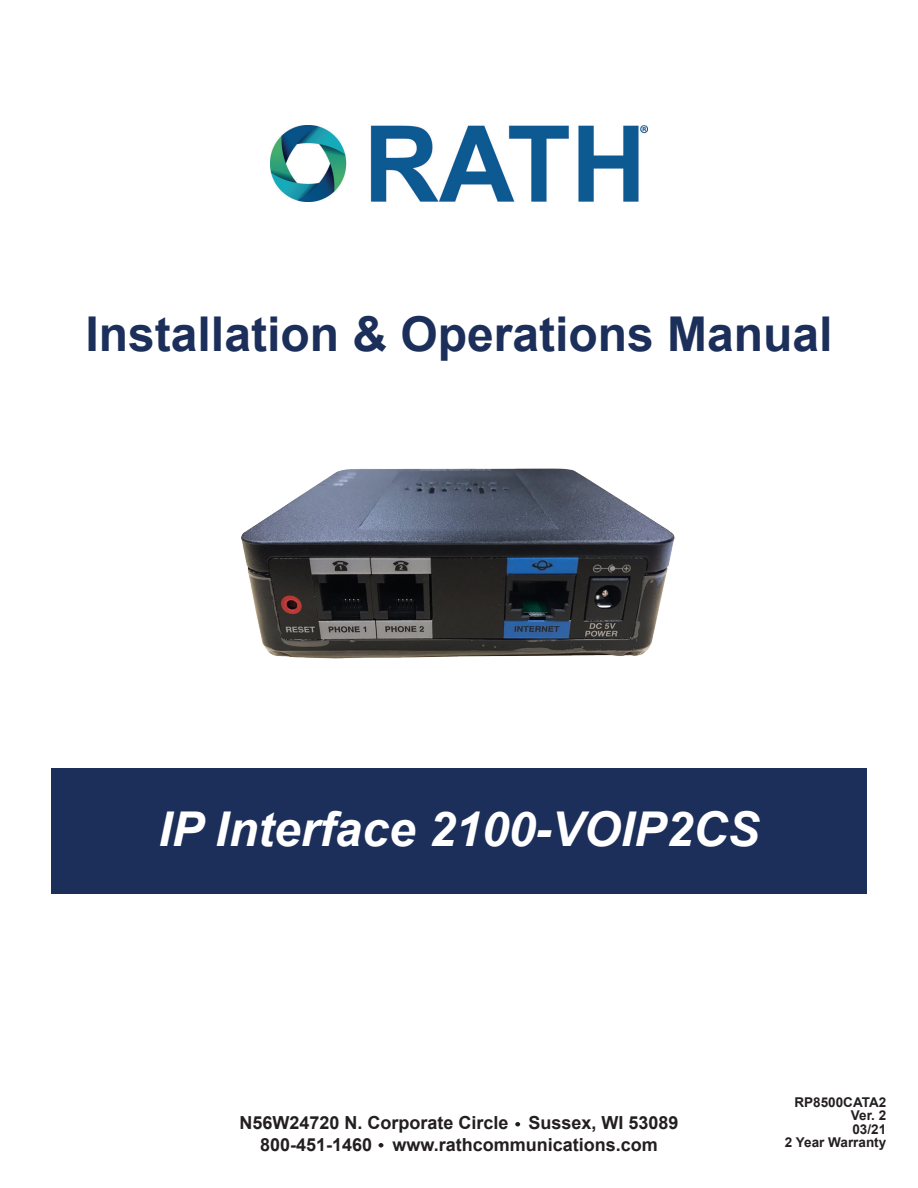
<style>
.page{position:relative;width:918px;height:1188px;background:#fff}
.page>*{position:absolute;margin:0;border:0;box-sizing:border-box;transform-origin:0 0}
.t1{font:700 48px "Arial";color:#1c2f5a}
.t2{font:italic 700 48px "Arial";color:#fff}
.t3{font:700 18px "Arial";color:#231f20}
.t4{font:700 13.5px/13.5px "Arial";color:#231f20;text-align:right}
</style>
<div class="page">
<div style="left:51px;top:769px;width:816px;height:125px;background:#1c2f5a"></div>
<img style="left:271px;top:126px;width:376px;height:75px">
<svg style="left:515px;top:1122px;width:5px;height:4px"></svg>
<svg style="left:379px;top:1143px;width:4px;height:4px"></svg>
<img style="left:241px;top:468px;width:434px;height:191px">
<p class="t1" style="left:86px;top:302px;width:748px">Installation &amp; Operations Manual</p>
<p class="t2" style="left:158px;top:797px;width:603px">IP Interface 2100-VOIP2CS</p>
<p class="t3" style="left:239px;top:1111px;width:441px">N56W24720 N. Corporate Circle Sussex, WI 53089</p>
<p class="t3" style="left:260px;top:1132px;width:399px">800-451-1460 www.rathcommunications.com</p>
<p class="t4" style="left:794px;top:1096px;width:93px">RP8500CATA2<br>Ver. 2</p>
<p class="t4" style="left:852px;top:1123px;width:35px">03/21</p>
<p class="t4" style="left:785px;top:1136px;width:103px">2 Year Warranty</p>
</div>
